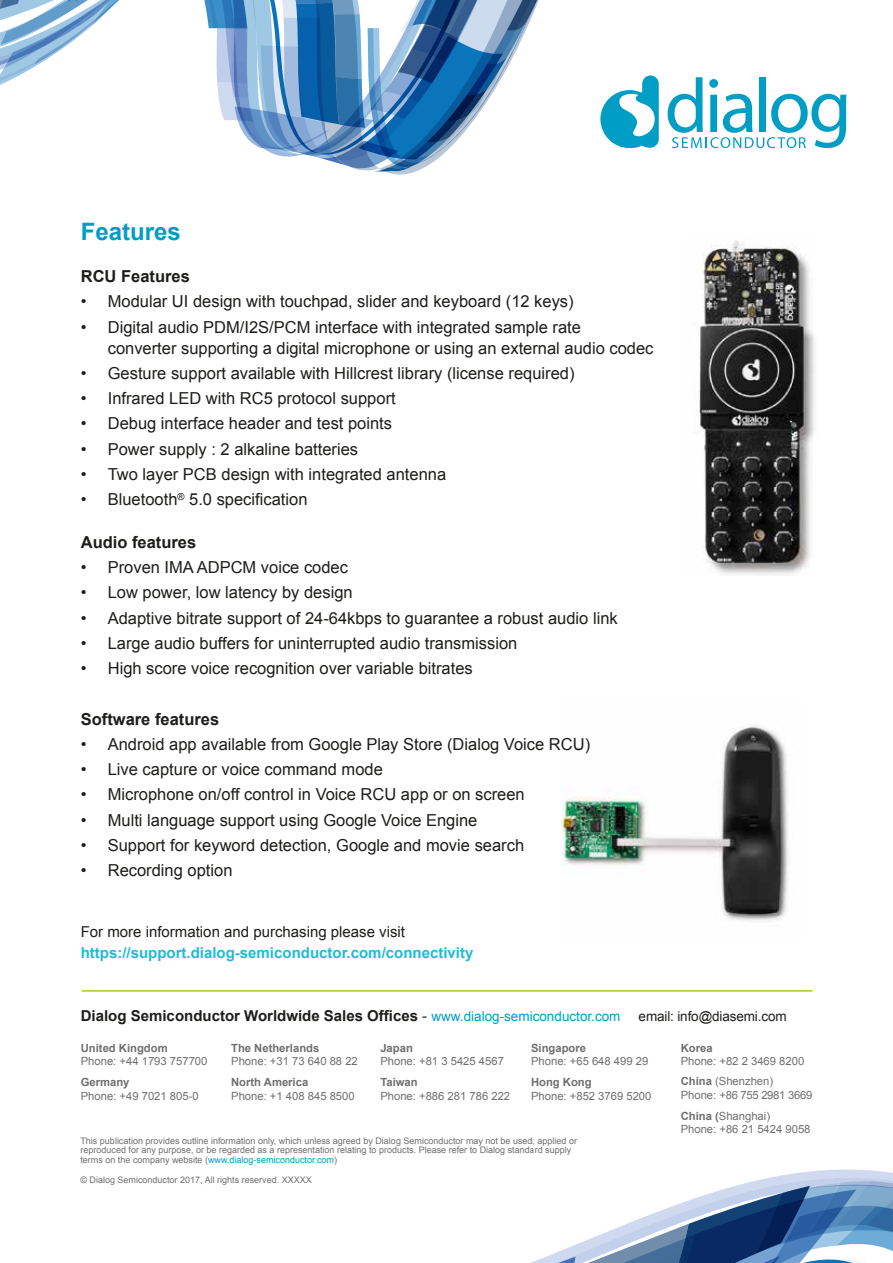
<style>
.page{position:relative;width:893px;height:1263px;background:#fff}
.page>*{position:absolute;margin:0;border:0;box-sizing:border-box;transform-origin:0 0}
.t1{font:700 24px "Arial";color:#009dc5}
.t2{font:16.5px/21px "Arial";color:#1d1d1b}
.t3{font:700 16.5px "Arial";color:#1d1d1b}
.t4{font:700 15px "Arial";color:#1d1d1b}
.t5{font:700 15px "Arial";color:#22b9d8}
.t6{font:15px "Arial";color:#1d1d1b}
.t7{font:13.5px "Arial";letter-spacing:-.01em;color:#1d1d1b}
.t8{font:11.25px/20.1px "Arial";color:#706f6f}
.t9{font:700 11.25px "Arial";color:#706f6f}
.t10{font:9px/9.8px "Arial";color:#706f6f}
.s1{font-weight:400}
.s2{font-weight:400;font-size:13.5px;color:#009dc5}
.s3{font-weight:700}
.s4{color:#009dc5}
</style>
<div class="page">
<svg style="left:600px;top:75px;width:59px;height:73px"></svg>
<svg style="left:667px;top:77px;width:179px;height:71px"></svg>
<svg style="left:0;top:0;width:539px;height:172px"></svg>
<img style="left:561px;top:726px;width:227px;height:195px">
<hr style="left:82px;top:990px;width:730px;height:2px;background:#a8c830">
<svg style="left:531px;top:1169px;width:362px;height:94px"></svg>
<img style="left:694px;top:240px;width:121px;height:336px">
<h1 class="t1" style="left:81px;top:216px;width:102px">Features</h1>
<p class="t3" style="left:81px;top:265px;width:111px">RCU Features</p>
<p class="t2" style="left:81px;top:291px;width:494px">• Modular UI design with touchpad, slider and keyboard (12 keys)</p>
<p class="t2" style="left:108px;top:316px;width:547px;text-indent:-27px">• Digital audio PDM/I2S/PCM interface with integrated sample rate converter supporting a digital microphone or using an external audio codec</p>
<p class="t2" style="left:81px;top:363px;width:495px">• Gesture support available with Hillcrest library (license required)</p>
<p class="t2" style="left:81px;top:388px;width:316px">• Infrared LED with RC5 protocol support</p>
<p class="t2" style="left:81px;top:413px;width:313px">• Debug interface header and test points</p>
<p class="t2" style="left:81px;top:438px;width:279px">• Power supply : 2 alkaline batteries</p>
<p class="t2" style="left:81px;top:464px;width:367px">• Two layer PCB design with integrated antenna</p>
<p class="t2" style="left:81px;top:489px;width:228px">• Bluetooth<sup>®</sup> 5.0 specification</p>
<p class="t3" style="left:81px;top:531px;width:117px">Audio features</p>
<p class="t2" style="left:81px;top:557px;width:269px">• Proven IMA ADPCM voice codec</p>
<p class="t2" style="left:81px;top:582px;width:273px">• Low power, low latency by design</p>
<p class="t2" style="left:81px;top:607px;width:538px">• Adaptive bitrate support of 24-64kbps to guarantee a robust audio link</p>
<p class="t2" style="left:81px;top:633px;width:438px">• Large audio buffers for uninterrupted audio transmission</p>
<p class="t2" style="left:81px;top:658px;width:393px">• High score voice recognition over variable bitrates</p>
<p class="t3" style="left:81px;top:708px;width:140px">Software features</p>
<p class="t2" style="left:81px;top:734px;width:511px">• Android app available from Google Play Store (Dialog Voice RCU)</p>
<p class="t2" style="left:81px;top:759px;width:304px">• Live capture or voice command mode</p>
<p class="t2" style="left:81px;top:784px;width:445px">• Microphone on/off control in Voice RCU app or on screen</p>
<p class="t2" style="left:81px;top:809px;width:398px">• Multi language support using Google Voice Engine</p>
<p class="t2" style="left:81px;top:835px;width:445px">• Support for keyword detection, Google and movie search</p>
<p class="t2" style="left:81px;top:860px;width:153px">• Recording option</p>
<p class="t6" style="left:81px;top:922px;width:326px">For more information and purchasing please visit</p>
<p class="t5" style="left:81px;top:943px;width:394px">https://support.dialog-semiconductor.com/connectivity</p>
<p class="t4" style="left:81px;top:1006px;width:541px">Dialog Semiconductor Worldwide Sales Offices <span class="s1">-</span> <span class="s2">www.dialog-semiconductor.com</span></p>
<p class="t7" style="left:639px;top:1007px;width:150px">email: info@diasemi.com</p>
<p class="t9" style="left:231px;top:1040px;width:90px">The Netherlands</p>
<p class="t8" style="left:231px;top:1051px;width:128px">Phone: +31 73 640 88 22</p>
<p class="t9" style="left:231px;top:1075px;width:79px">North America</p>
<p class="t8" style="left:231px;top:1086px;width:125px">Phone: +1 408 845 8500</p>
<p class="t9" style="left:531px;top:1040px;width:57px">Singapore</p>
<p class="t8" style="left:531px;top:1051px;width:119px">Phone: +65 648 499 29</p>
<p class="t9" style="left:531px;top:1075px;width:62px">Hong Kong</p>
<p class="t8" style="left:531px;top:1086px;width:122px">Phone: +852 3769 5200</p>
<p class="t9" style="left:681px;top:1040px;width:33px">Korea</p>
<p class="t8" style="left:681px;top:1051px;width:125px">Phone: +82 2 3469 8200<br><span class="s3">China</span> (Shenzhen)</p>
<p class="t8" style="left:681px;top:1084px;width:133px;line-height:21px">Phone: +86 755 2981 3669<br><span class="s3">China (</span>Shanghai)</p>
<p class="t8" style="left:681px;top:1119px;width:131px">Phone: +86 21 5424 9058</p>
<p class="t9" style="left:81px;top:1040px;width:88px">United Kingdom</p>
<p class="t8" style="left:81px;top:1051px;width:128px">Phone: +44 1793 757700</p>
<p class="t9" style="left:81px;top:1075px;width:50px">Germany</p>
<p class="t8" style="left:81px;top:1086px;width:119px">Phone: +49 7021 805-0</p>
<p class="t9" style="left:380px;top:1040px;width:34px">Japan</p>
<p class="t8" style="left:380px;top:1051px;width:125px">Phone: +81 3 5425 4567</p>
<p class="t9" style="left:380px;top:1075px;width:39px">Taiwan</p>
<p class="t8" style="left:380px;top:1086px;width:131px">Phone: +886 281 786 222</p>
<p class="t10" style="left:80px;top:1136px;width:498px">This publication provides outline information only, which unless agreed by Dialog Semiconductor may not be used, applied or reproduced for any purpose, or be regarded as a representation relating to products. Please refer to Dialog standard supply terms on the company website (<span class="s4">www.dialog-semiconductor.com</span>)</p>
<p class="t10" style="left:80px;top:1175px;width:233px">© Dialog Semiconductor 2017, All rights reserved. XXXXX</p>
</div>
